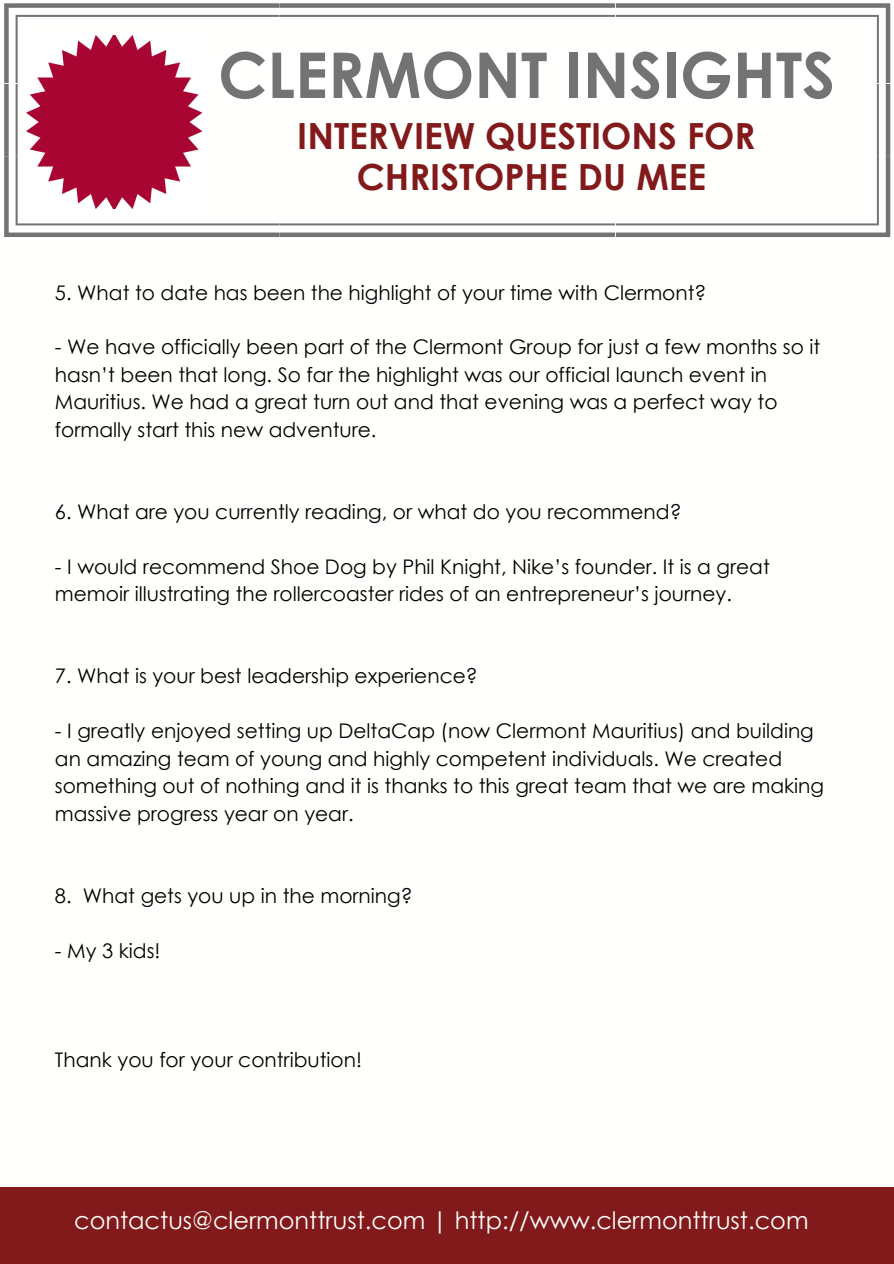
<style>
.page{position:relative;width:894px;height:1264px;background:#fff}
.page>*{position:absolute;margin:0;border:0;box-sizing:border-box;transform-origin:0 0}
.t1{font:700 63px "Century Gothic";color:#737373}
.t2{font:700 36px/40.5px "Century Gothic";color:#82191a;text-align:center}
.t3{font:24px "Century Gothic";color:#fffffe}
.t4{font:20.1px/27.5px "Century Gothic";color:#000}
</style>
<div class="page">
<div style="left:0;top:1187px;width:893px;height:76px;background:#82191a"></div>
<svg style="left:4px;top:3px;width:886px;height:234px"></svg>
<img style="left:26px;top:35px;width:180px;height:174px">
<h1 class="t1" style="left:218px;top:35px;width:618px">CLERMONT INSIGHTS</h1>
<h2 class="t2" style="left:297px;top:115px;width:459px">INTERVIEW QUESTIONS FOR<br>CHRISTOPHE DU MEE</h2>
<p class="t4" style="left:55px;top:278px;width:652px">5. What to date has been the highlight of your time with Clermont?</p>
<p class="t4" style="left:55px;top:333px;width:766px">- We have officially been part of the Clermont Group for just a few months so it hasn’t been that long. So far the highlight was our official launch event in Mauritius. We had a great turn out and that evening was a perfect way to formally start this new adventure.</p>
<p class="t4" style="left:55px;top:497px;width:628px">6. What are you currently reading, or what do you recommend?</p>
<p class="t4" style="left:55px;top:552px;width:716px">- I would recommend Shoe Dog by Phil Knight, Nike’s founder. It is a great memoir illustrating the rollercoaster rides of an entrepreneur’s journey.</p>
<p class="t4" style="left:55px;top:661px;width:424px">7. What is your best leadership experience?</p>
<p class="t4" style="left:55px;top:716px;width:770px">- I greatly enjoyed setting up DeltaCap (now Clermont Mauritius) and building an amazing team of young and highly competent individuals. We created something out of nothing and it is thanks to this great team that we are making massive progress year on year.</p>
<p class="t4" style="left:55px;top:881px;width:359px">8. What gets you up in the morning?</p>
<p class="t4" style="left:55px;top:935px;width:107px">- My 3 kids!</p>
<p class="t4" style="left:55px;top:1045px;width:308px">Thank you for your contribution!</p>
<p class="t3" style="left:74px;top:1204px;width:735px">contactus@clermonttrust.com | http://www.clermonttrust.com</p>
</div>
